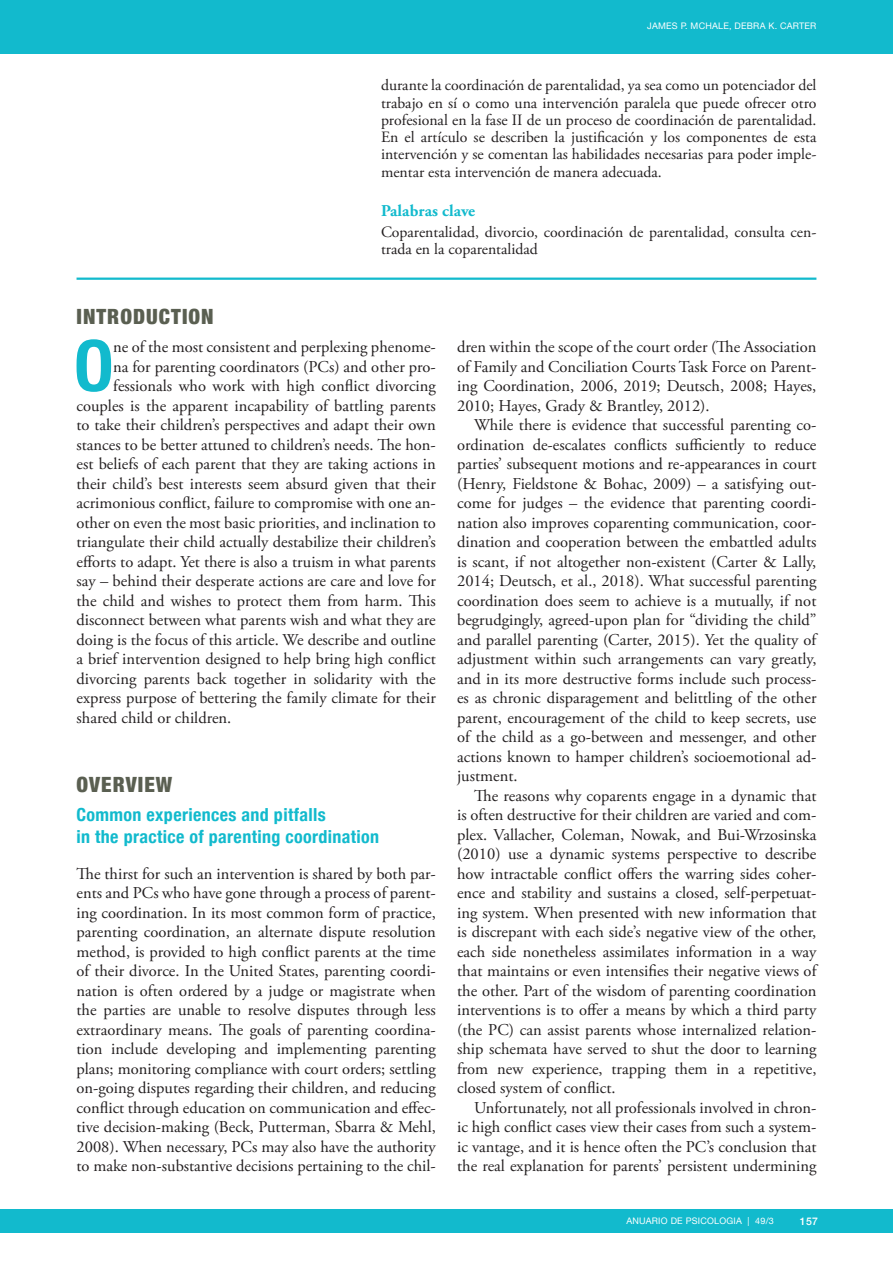
<style>
.page{position:relative;width:893px;height:1263px;background:#fff}
.page>*{position:absolute;margin:0;border:0;box-sizing:border-box;transform-origin:0 0}
.texto_sense_sang_-_C{font:700 condensed 71.1px "Helvetica Neue";color:#12bacd}
.Titol_1_bis{font:900 condensed 21px "Helvetica Neue";letter-spacing:.05em;color:#5a5f51}
.titol_2{font:700 condensed 18px/22.5px "Helvetica Neue";letter-spacing:.02em;color:#12bacd}
.Texto{font:16.5px/19.5px "Adobe Garamond Pro";color:#231f20;text-align:justify}
.texto_sense_sang{font:16.5px/19.5px "Adobe Garamond Pro";color:#231f20;text-align:justify}
.texto_sense_sang_-_C-2{font:16.5px "Adobe Garamond Pro";color:#231f20}
.Titol_resum{font:700 16.5px "Adobe Garamond Pro";letter-spacing:.005em;color:#12bacd}
.Resumen{font:15.75px/17.2px "Adobe Garamond Pro";color:#231f20;text-align:justify}
.capçalera_dreta{font:500 10.5px "Helvetica Neue";color:#fff}
.t1{font:9px "Helvetica Neue";letter-spacing:.025em;color:#fff}
</style>
<div class="page">
<div style="left:0;top:0;width:893px;height:54px;background:#12bacd"></div>
<div style="left:0;top:1209px;width:893px;height:23px;background:#12bacd"></div>
<hr style="left:77px;top:278px;width:739px;height:2px;background:#12bacd">
<p class="t1" style="left:647px;top:20px;width:171px">JAMES P. MCHALE, DEBRA K. CARTER</p>
<p class="Resumen" style="left:381px;top:77px;width:437px">durante la coordinación de parentalidad, ya sea como un potenciador del trabajo en sí o como una intervención paralela que puede ofrecer otro profesional en la fase II de un proceso de coordinación de parentalidad.<br>En el artículo se describen la justificación y los componentes de esta intervención y se comentan las habilidades necesarias para poder imple&shy;mentar esta intervención de manera adecuada.</p>
<p class="Titol_resum" style="left:381px;top:201px;width:96px">Palabras clave</p>
<p class="Resumen" style="left:381px;top:224px;width:437px">Coparentalidad, divorcio, coordinación de parentalidad, consulta cen&shy;trada en la coparentalidad</p>
<p class="Titol_1_bis" style="left:77px;top:303px;width:139px">INTRODUCTION</p>
<p class="texto_sense_sang_-_C" style="left:74px;top:323px;width:41px">O</p>
<p class="texto_sense_sang_-_C-2" style="left:113px;top:337px;width:324px">ne of the most consistent and perplexing phenome-</p>
<p class="texto_sense_sang_-_C-2" style="left:113px;top:356px;width:324px">na for parenting coordinators (PCs) and other pro-</p>
<p class="texto_sense_sang_-_C-2" style="left:113px;top:376px;width:324px">fessionals who work with high conflict divorcing</p>
<p class="texto_sense_sang_-_C-2" style="left:77px;top:395px;width:361px">couples is the apparent incapability of battling parents</p>
<p class="texto_sense_sang_-_C-2" style="left:77px;top:415px;width:361px">to take their children’s perspectives and adapt their own</p>
<p class="texto_sense_sang_-_C-2" style="left:77px;top:434px;width:361px">stances to be better attuned to children’s needs. The hon-</p>
<p class="texto_sense_sang_-_C-2" style="left:77px;top:454px;width:361px">est beliefs of each parent that they are taking actions in</p>
<p class="texto_sense_sang_-_C-2" style="left:77px;top:473px;width:361px">their child’s best interests seem absurd given that their</p>
<p class="texto_sense_sang_-_C-2" style="left:77px;top:493px;width:361px">acrimonious conflict, failure to compromise with one an-</p>
<p class="texto_sense_sang_-_C-2" style="left:77px;top:512px;width:361px">other on even the most basic priorities, and inclination to</p>
<p class="texto_sense_sang_-_C-2" style="left:77px;top:532px;width:361px">triangulate their child actually destabilize their children’s</p>
<p class="texto_sense_sang_-_C-2" style="left:77px;top:551px;width:361px">efforts to adapt. Yet there is also a truism in what parents</p>
<p class="texto_sense_sang_-_C-2" style="left:77px;top:571px;width:361px">say – behind their desperate actions are care and love for</p>
<p class="texto_sense_sang_-_C-2" style="left:77px;top:590px;width:361px">the child and wishes to protect them from harm. This</p>
<p class="texto_sense_sang_-_C-2" style="left:77px;top:610px;width:361px">disconnect between what parents wish and what they are</p>
<p class="texto_sense_sang_-_C-2" style="left:77px;top:629px;width:361px">doing is the focus of this article. We describe and outline</p>
<p class="texto_sense_sang_-_C-2" style="left:77px;top:649px;width:361px">a brief intervention designed to help bring high conflict</p>
<p class="texto_sense_sang_-_C-2" style="left:77px;top:668px;width:361px">divorcing parents back together in solidarity with the</p>
<p class="texto_sense_sang_-_C-2" style="left:77px;top:688px;width:361px">express purpose of bettering the family climate for their</p>
<p class="texto_sense_sang_-_C-2" style="left:77px;top:707px;width:156px">shared child or children.</p>
<p class="Titol_1_bis" style="left:77px;top:771px;width:97px">OVERVIEW</p>
<p class="titol_2" style="left:77px;top:803px;width:304px">Common experiences and pitfalls<br>in the practice of parenting coordination</p>
<p class="texto_sense_sang" style="left:77px;top:864px;width:361px">The thirst for such an intervention is shared by both par&shy;ents and PCs who have gone through a process of parent&shy;ing coordination. In its most common form of practice, parenting coordination, an alternate dispute resolution method, is provided to high conflict parents at the time of their divorce. In the United States, parenting coordi&shy;nation is often ordered by a judge or magistrate when the parties are unable to resolve disputes through less extraordinary means. The goals of parenting coordina&shy;tion include developing and implementing parenting plans; monitoring compliance with court orders; settling on-going disputes regarding their children, and reducing conflict through education on communication and effec&shy;tive decision-making (Beck, Putterman, Sbarra &amp; Mehl, 2008). When necessary, PCs may also have the authority to make non-substantive decisions pertaining to the chil-</p>
<p class="texto_sense_sang" style="left:457px;top:338px;width:361px">dren within the scope of the court order (The Association of Family and Conciliation Courts Task Force on Parent&shy;ing Coordination, 2006, 2019; Deutsch, 2008; Hayes, 2010; Hayes, Grady &amp; Brantley, 2012).</p>
<p class="Texto" style="left:457px;top:416px;width:361px;text-indent:17px">While there is evidence that successful parenting co&shy;ordination de-escalates conflicts sufficiently to reduce parties’ subsequent motions and re-appearances in court (Henry, Fieldstone &amp; Bohac, 2009) – a satisfying out&shy;come for judges – the evidence that parenting coordi&shy;nation also improves coparenting communication, coor&shy;dination and cooperation between the embattled adults is scant, if not altogether non-existent (Carter &amp; Lally, 2014; Deutsch, et al., 2018). What successful parenting coordination does seem to achieve is a mutually, if not begrudgingly, agreed-upon plan for “dividing the child” and parallel parenting (Carter, 2015). Yet the quality of adjustment within such arrangements can vary greatly, and in its more destructive forms include such process&shy;es as chronic disparagement and belittling of the other parent, encouragement of the child to keep secrets, use of the child as a go-between and messenger, and other actions known to hamper children’s socioemotional ad&shy;justment.</p>
<p class="Texto" style="left:457px;top:786px;width:361px;text-indent:17px">The reasons why coparents engage in a dynamic that is often destructive for their children are varied and com&shy;plex. Vallacher, Coleman, Nowak, and Bui-Wrzosinska (2010) use a dynamic systems perspective to describe how intractable conflict offers the warring sides coher&shy;ence and stability and sustains a closed, self-perpetuat&shy;ing system. When presented with new information that is discrepant with each side’s negative view of the other, each side nonetheless assimilates information in a way that maintains or even intensifies their negative views of the other. Part of the wisdom of parenting coordination interventions is to offer a means by which a third party (the PC) can assist parents whose internalized relation&shy;ship schemata have served to shut the door to learning from new experience, trapping them in a repetitive, closed system of conflict.</p>
<p class="Texto" style="left:457px;top:1098px;width:361px;text-indent:17px">Unfortunately, not all professionals involved in chron&shy;ic high conflict cases view their cases from such a system&shy;ic vantage, and it is hence often the PC’s conclusion that the real explanation for parents’ persistent undermining</p>
<p class="t1" style="left:626px;top:1214px;width:149px">ANUARIO DE PSICOLOGIA | 49/3</p>
<p class="capçalera_dreta" style="left:800px;top:1212px;width:20px">157</p>
</div>
